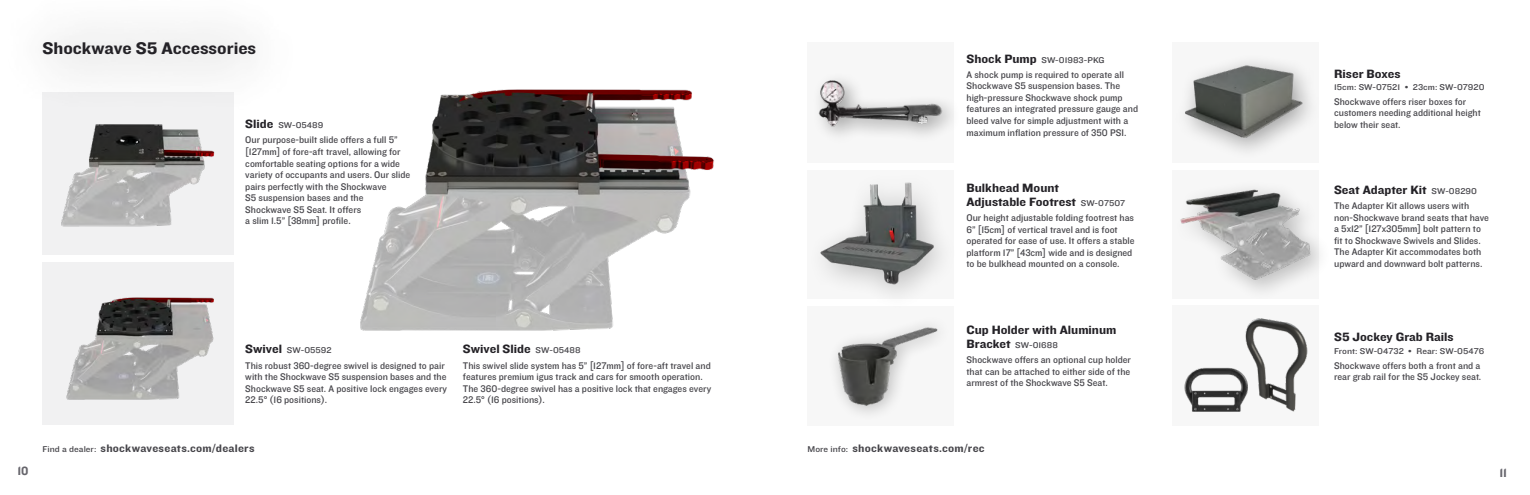
<style>
.page{position:relative;width:1530px;height:495px;background:#fff}
.page>*{position:absolute;margin:0;border:0;box-sizing:border-box;transform-origin:0 0}
.t1{font:17.5px "Knockout HTF51 Middleweight";color:#242227;scale:1.11 1}
.t2{font:12.5px/13.8px "Knockout HTF51 Middleweight";color:#242227;scale:1.11 1}
.t3{font:12.5px "Knockout HTF51 Middleweight";color:#66656c}
.t4{font:11.25px "Knockout HTF51 Middleweight";letter-spacing:.02em;color:#47464b;scale:1.11 1}
.t5{font:10px/11.5px "Knockout HTF31 Junior Middlewt";color:#47464b}
.t6{font:8.75px "Knockout HTF31 Junior Middlewt";letter-spacing:.005em;color:#47464b;scale:1.11 1}
.s1{font-family:"Knockout HTF51 Middleweight";font-size:12.5px;color:#242227}
.s2{font-family:"Knockout HTF31 Junior Middlewt";font-size:8.75px}
.s3{font-family:"Knockout HTF31 Junior Middlewt";font-size:8.75px;color:#47464b}
</style>
<div class="page">
<img style="left:360px;top:89px;width:354px;height:242px">
<div style="left:43px;top:92px;width:191px;height:163px;background:#f1f1f2"></div>
<div style="left:43px;top:262px;width:191px;height:163px;background:#f1f1f2"></div>
<img style="left:61px;top:124px;width:154px;height:103px">
<img style="left:66px;top:297px;width:148px;height:103px">
<div style="left:808px;top:306px;width:146px;height:119px;background:#f1f1f2"></div>
<div style="left:808px;top:43px;width:146px;height:120px;background:#f1f1f2"></div>
<div style="left:1173px;top:43px;width:146px;height:120px;background:#f1f1f2"></div>
<div style="left:1173px;top:305px;width:146px;height:121px;background:#f1f1f2"></div>
<div style="left:1173px;top:170px;width:146px;height:129px;background:#f1f1f2"></div>
<div style="left:803px;top:166px;width:158px;height:146px;background:#f7f7f7"></div>
<img style="left:820px;top:182px;width:118px;height:105px">
<div style="left:1173px;top:52px;width:151px;height:109px;background:#f7f7f7"></div>
<img style="left:1185px;top:62px;width:123px;height:82px">
<div style="left:826px;top:315px;width:128px;height:107px;background:#f7f7f7"></div>
<img style="left:836px;top:326px;width:102px;height:82px">
<div style="left:810px;top:70px;width:152px;height:75px;background:#f7f7f7"></div>
<img style="left:818px;top:80px;width:128px;height:55px">
<div style="left:1170px;top:178px;width:162px;height:124px;background:#f7f7f7"></div>
<img style="left:1180px;top:189px;width:133px;height:92px">
<img style="left:1184px;top:367px;width:55px;height:45px">
<img style="left:1239px;top:318px;width:69px;height:94px">
<div style="left:0;top:0;width:305px;height:111px;background:#f9f9f9"></div>
<h1 class="t1" style="left:43px;top:39px;width:194px">Shockwave S5 Accessories</h1>
<p class="t6" style="left:245px;top:121px;width:72px"><span class="s1">Slide</span> SW-05489</p>
<p class="t5" style="left:245px;top:135px;width:166px">Our purpose-built slide offers a full 5” [127mm] of fore-aft travel, allowing for comfortable seating options for a wide variety of occupants and users. Our slide pairs perfectly with the Shockwave<br>S5 suspension bases and the Shockwave S5 Seat. It offers<br>a slim 1.5” [38mm] profile.</p>
<p class="t6" style="left:245px;top:346px;width:79px"><span class="s1">Swivel</span> SW-05592</p>
<p class="t5" style="left:245px;top:360px;width:203px">This robust 360-degree swivel is designed to pair with the Shockwave S5 suspension bases and the Shockwave S5 seat. A positive lock engages every 22.5° (16 positions).</p>
<p class="t4" style="left:43px;top:443px;width:193px"><span class="s2">Find a dealer:</span> shockwaveseats.com/dealers</p>
<p class="t2" style="left:463px;top:343px;width:107px">Swivel Slide <span class="s3">SW-05488</span></p>
<p class="t5" style="left:463px;top:360px;width:250px">This swivel slide system has 5” [127mm] of fore-aft travel and features premium igus track and cars for smooth operation.<br>The 360-degree swivel has a positive lock that engages every 22.5° (16 positions).</p>
<p class="t6" style="left:967px;top:55px;width:126px"><span class="s1">Shock Pump</span> SW-01983-PKG</p>
<p class="t5" style="left:967px;top:69px;width:173px">A shock pump is required to operate all Shockwave S5 suspension bases. The high-pressure Shockwave shock pump features an integrated pressure gauge and bleed valve for simple adjustment with a maximum inflation pressure of 350 PSI.</p>
<p class="t2" style="left:967px;top:182px;width:144px">Bulkhead Mount<br>Adjustable Footrest <span class="s3">SW-07507</span></p>
<p class="t5" style="left:967px;top:212px;width:170px">Our height adjustable folding footrest has 6” [15cm] of vertical travel and is foot operated for ease of use. It offers a stable platform 17” [43cm] wide and is designed to be bulkhead mounted on a console.</p>
<p class="t2" style="left:967px;top:324px;width:137px">Cup Holder with Aluminum</p>
<p class="t6" style="left:967px;top:340px;width:84px"><span class="s1">Bracket</span> SW-01688</p>
<p class="t5" style="left:967px;top:354px;width:166px;text-align:justify">Shockwave offers an optional cup holder that can be attached to either side of the armrest of the Shockwave S5 Seat.</p>
<p class="t4" style="left:808px;top:443px;width:161px"><span class="s2">More info:</span> shockwaveseats.com/rec</p>
<p class="t2" style="left:1334px;top:68px;width:61px">Riser Boxes</p>
<p class="t6" style="left:1334px;top:82px;width:61px">15cm: SW-07521</p>
<p class="t6" style="left:1413px;top:82px;width:66px">23cm: SW-07920</p>
<p class="t5" style="left:1334px;top:96px;width:148px">Shockwave offers riser boxes for customers needing additional height below their seat.</p>
<p class="t2" style="left:1334px;top:183px;width:130px">Seat Adapter Kit <span class="s3">SW-08290</span></p>
<p class="t5" style="left:1334px;top:200px;width:156px">The Adapter Kit allows users with non-Shockwave brand seats that have a 5x12” [127x305mm] bolt pattern to fit to Shockwave Swivels and Slides.<br>The Adapter Kit accommodates both upward and downward bolt patterns.</p>
<p class="t2" style="left:1334px;top:330px;width:109px">S5 Jockey Grab Rails</p>
<p class="t6" style="left:1334px;top:346px;width:64px">Front: SW-04732</p>
<p class="t6" style="left:1416px;top:346px;width:63px">Rear: SW-05476</p>
<p class="t5" style="left:1334px;top:360px;width:149px">Shockwave offers both a front and a rear grab rail for the S5 Jockey seat.</p>
<p class="t3" style="left:17px;top:465px;width:13px">10</p>
<p class="t3" style="left:1499px;top:466px;width:9px">11</p>
</div>
